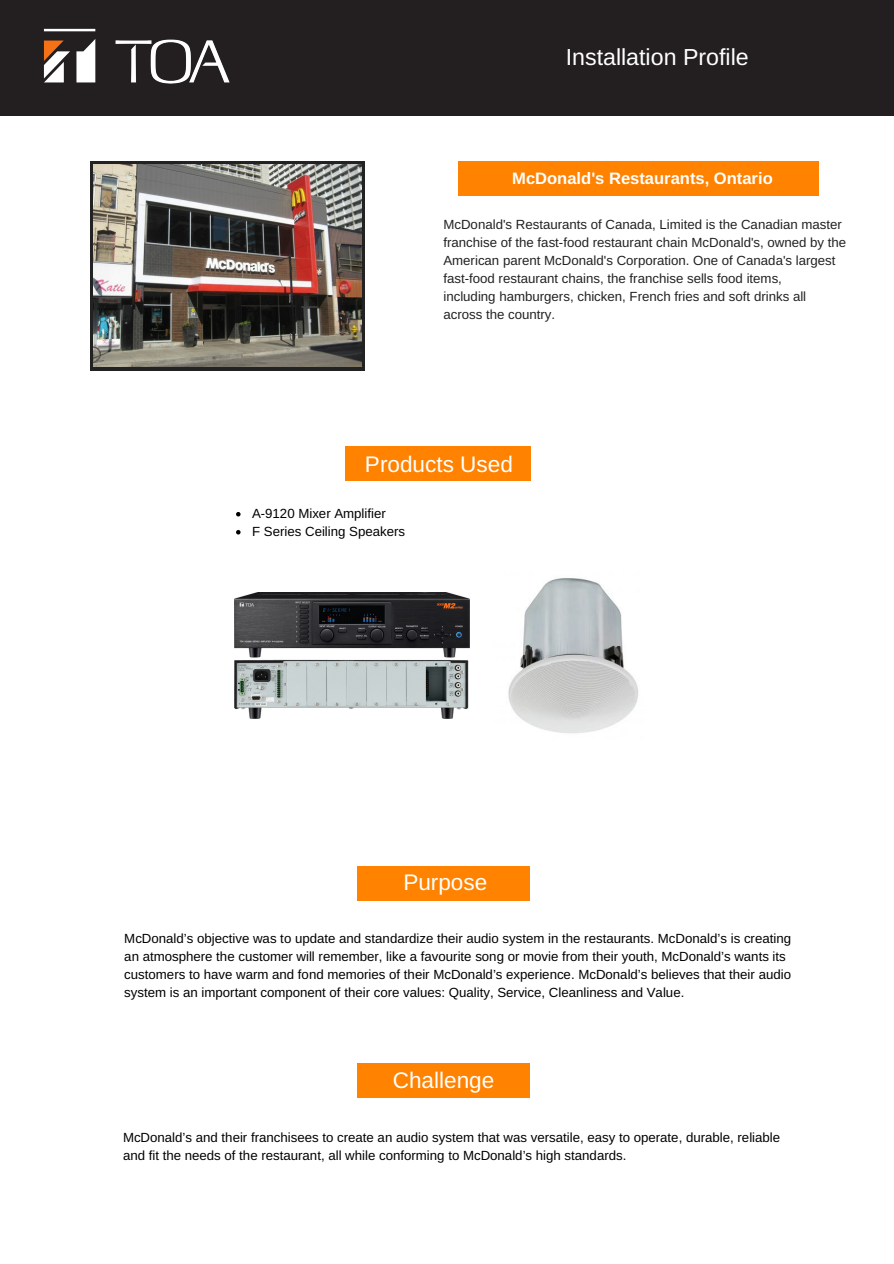
<style>
.page{position:relative;width:894px;height:1264px;background:#fff}
.page>*{position:absolute;margin:0;border:0;box-sizing:border-box;transform-origin:0 0}
.t1{font:23.25px "Arimo";color:#fff}
.t2{font:22.5px "Arimo";color:#fff}
.t3{font:700 16.5px "Arimo";color:#fff}
.t4{font:13.2px/18px "Arimo";color:#000}
.t5{font:13.2px/18px "Arimo";color:#222}
.s1{font-family:"Noto Sans"}
</style>
<div class="page">
<div style="left:458px;top:161px;width:360px;height:35px;background:#ff8200"></div>
<svg style="left:236px;top:512px;width:4px;height:4px"></svg>
<svg style="left:236px;top:530px;width:4px;height:4px"></svg>
<div style="left:345px;top:446px;width:185px;height:35px;background:#ff8200"></div>
<div style="left:357px;top:866px;width:173px;height:35px;background:#ff8200"></div>
<div style="left:357px;top:1063px;width:173px;height:35px;background:#ff8200"></div>
<div style="left:0;top:0;width:893px;height:116px;background:#231f20"></div>
<img style="left:43px;top:28px;width:187px;height:56px">
<div style="left:90px;top:161px;width:275px;height:209px;background:linear-gradient(to right,#222,#222)"></div>
<img style="left:93px;top:165px;width:268px;height:201px">
<img style="left:235px;top:592px;width:234px;height:126px">
<img style="left:508px;top:578px;width:130px;height:155px">
<h1 class="t1" style="left:565px;top:44px;width:184px">Installation Profile</h1>
<p class="t3" style="left:512px;top:169px;width:262px">McDonald's Restaurants, Ontario</p>
<p class="t5" style="left:443px;top:215px;width:404px">McDonald's Restaurants of Canada, Limited is the Canadian master franchise of the fast-food restaurant chain McDonald's, owned by the American parent McDonald's Corporation. One of Canada's largest fast-food restaurant chains, the franchise sells food items,<br>including hamburgers, chicken, French fries and soft drinks all across the country.</p>
<h2 class="t2" style="left:365px;top:451px;width:149px">Products Used</h2>
<p class="t4" style="left:252px;top:504px;width:154px">A<span class="s1">‐</span>9120 Mixer Amplifier<br>F Series Ceiling Speakers</p>
<h2 class="t2" style="left:403px;top:869px;width:85px">Purpose</h2>
<p class="t4" style="left:124px;top:929px;width:668px">McDonald’s objective was to update and standardize their audio system in the restaurants. McDonald’s is creating an atmosphere the customer will remember, like a favourite song or movie from their youth, McDonald’s wants its customers to have warm and fond memories of their McDonald’s experience. McDonald’s believes that their audio system is an important component of their core values: Quality, Service, Cleanliness and Value.</p>
<h2 class="t2" style="left:392px;top:1067px;width:103px">Challenge</h2>
<p class="t4" style="left:123px;top:1128px;width:658px">McDonald’s and their franchisees to create an audio system that was versatile, easy to operate, durable, reliable and fit the needs of the restaurant, all while conforming to McDonald’s high standards.</p>
</div>
